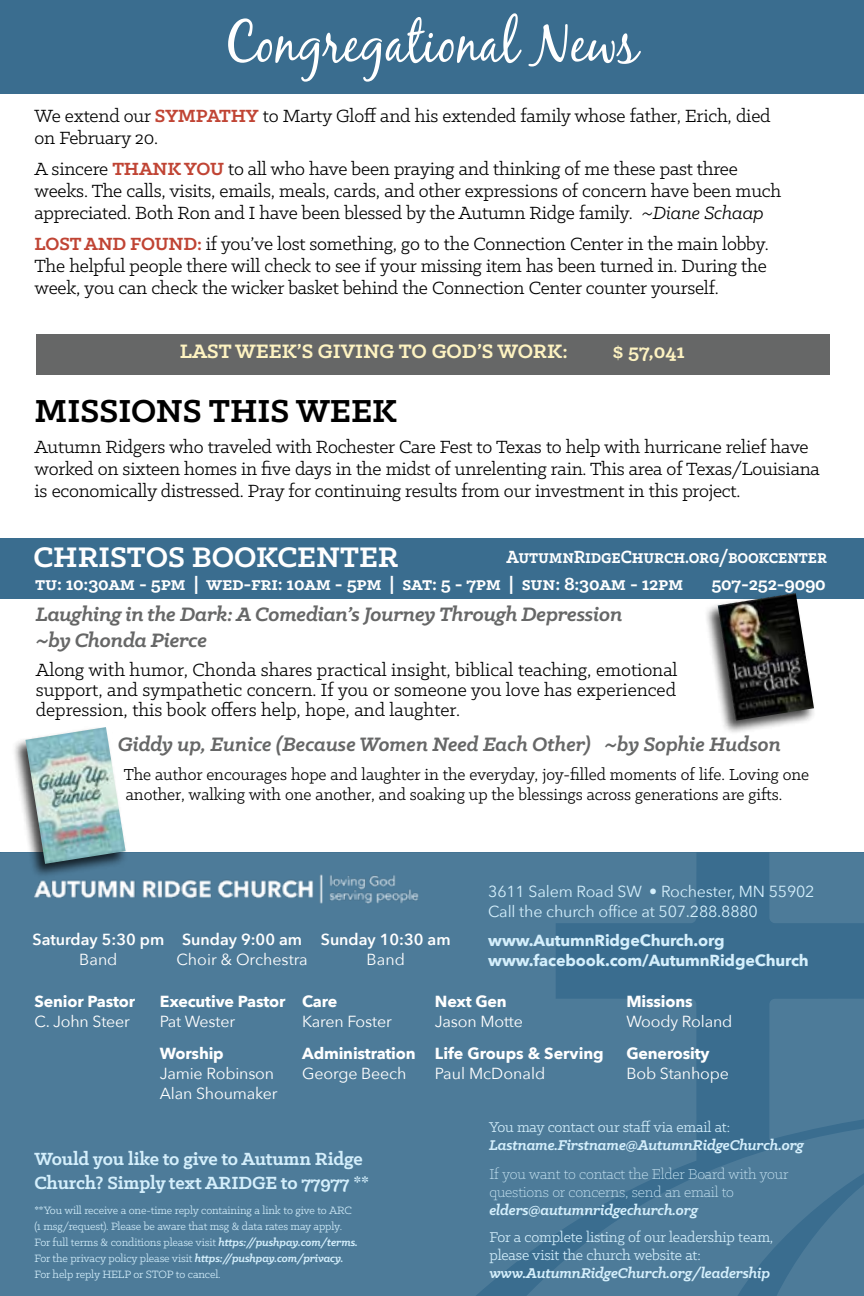
<style>
.page{position:relative;width:864px;height:1296px;background:#fff}
.page>*{position:absolute;margin:0;border:0;box-sizing:border-box;transform-origin:0 0}
.t1{font:57.2px "Black Jack";color:#fff;scale:.92 1}
.t2{font:700 36px "Klinic Slab";color:#000}
.t3{font:700 32px "Klinic Slab";color:#fff}
.t4{font:italic 700 22px/26px "Klinic Slab";letter-spacing:-.01em;color:#666767}
.t5{font:700 22px "Klinic Slab";color:#fef3c1}
.t6{font:20px/22px "Klinic Slab";letter-spacing:-.01em;color:#000}
.t7{font:700 20px/26.6px "Klinic Slab";letter-spacing:-.01em;color:#fff;scale:.9 1}
.t8{font:700 20px/24px "Klinic Slab";letter-spacing:-.01em;color:#d4effc}
.t9{font:700 20px "Klinic Slab";letter-spacing:-.01em;color:#fff}
.t10{font:18px/20px "Klinic Slab";color:#000}
.t11{font:16px/20px "Avenir Next";letter-spacing:-.01em;color:#fff}
.t12{font:italic 700 16px "Klinic Slab";letter-spacing:-.01em;color:#d4effc}
.t13{font:16px/18px "Klinic Slab";letter-spacing:-.01em;color:#d4effc}
.t14{font:700 16px "Avenir Next";letter-spacing:-.01em;color:#fff}
.t15{font:300 16px/18px "Klinic Slab";letter-spacing:-.01em;color:#d4effc}
.t16{font:16px/20px "Avenir Next";letter-spacing:-.01em;color:#d4effc}
.t17{font:700 16px/20px "Avenir Next";letter-spacing:-.01em;color:#d4effc}
.t18{font:600 16px "Avenir Next";color:#fff}
.t19{font:12px/16px "Klinic Slab";letter-spacing:-.01em;color:#d4effc}
.s1{font-weight:700;color:#c04434}
.s2{font-style:italic}
.s3{font-weight:700;font-style:italic}
</style>
<div class="page">
<div style="left:0;top:852px;width:864px;height:444px;background:#3a6d8f"></div>
<svg style="left:696px;top:1140px;width:168px;height:156px;fill:#4d7b99"></svg>
<div style="left:769px;top:999px;width:95px;height:141px;background:#4d7b99"></div>
<div style="left:769px;top:853px;width:95px;height:70px;background:#4d7b99"></div>
<div style="left:0;top:853px;width:696px;height:443px;background:#4d7b99"></div>
<div style="left:0;top:0;width:864px;height:94px;background:#3a6d8f"></div>
<div style="left:0;top:539px;width:864px;height:60px;background:#3a6d8f"></div>
<div style="left:704px;top:591px;width:113px;height:144px;background:#000;opacity:.75"></div>
<img style="left:718px;top:593px;width:96px;height:128px">
<div style="left:11px;top:726px;width:118px;height:152px;background:#000;opacity:.75"></div>
<img style="left:25px;top:727px;width:101px;height:137px">
<div style="left:36px;top:334px;width:794px;height:40px;background:#666767"></div>
<img style="left:32px;top:867px;width:412px;height:44px">
<h1 class="t1" style="left:224px;top:8px;width:451px">Congregational News</h1>
<p class="t6" style="left:35px;top:104px;width:738px">We extend our <span class="s1">SYMPATHY</span> to Marty Gloff and his extended family whose father, Erich, died on February 20.</p>
<p class="t6" style="left:35px;top:157px;width:748px">A sincere <span class="s1">THANK YOU</span> to all who have been praying and thinking of me these past three weeks. The calls, visits, emails, meals, cards, and other expressions of concern have been much appreciated. Both Ron and I have been blessed by the Autumn Ridge family. <span class="s2">~Diane Schaap</span></p>
<p class="t6" style="left:35px;top:232px;width:736px;text-align:justify"><span class="s1">LOST AND FOUND:</span> if you’ve lost something, go to the Connection Center in the main lobby.<br>The helpful people there will check to see if your missing item has been turned in. During the week, you can check the wicker basket behind the Connection Center counter yourself.</p>
<p class="t5" style="left:180px;top:337px;width:390px">LAST WEEK’S GIVING TO GOD’S WORK:</p>
<p class="t5" style="left:613px;top:337px;width:74px">$ 57,041</p>
<h2 class="t2" style="left:35px;top:387px;width:364px">MISSIONS THIS WEEK</h2>
<p class="t6" style="left:35px;top:435px;width:787px">Autumn Ridgers who traveled with Rochester Care Fest to Texas to help with hurricane relief have worked on sixteen homes in five days in the midst of unrelenting rain. This area of Texas/Louisiana is economically distressed. Pray for continuing results from our investment in this project.</p>
<h3 class="t3" style="left:33px;top:536px;width:367px">CHRISTOS BOOKCENTER</h3>
<p class="t7" style="left:35px;top:543px;width:881px;text-indent:471px">AutumnRidgeChurch.org/bookcenter tu: 10:30am - 5pm | wed-fri: 10am - 5pm | sat: 5 - 7pm | sun: 8:30am - 12pm</p>
<p class="t9" style="left:711px;top:570px;width:116px">507-252-9090</p>
<p class="t4" style="left:36px;top:601px;width:588px">Laughing in the Dark: A Comedian’s Journey Through Depression ~by Chonda Pierce</p>
<p class="t6" style="left:36px;top:660px;width:643px;line-height:20px;text-align:justify">Along with humor, Chonda shares practical insight, biblical teaching, emotional support, and sympathetic concern. If you or someone you love has experienced depression, this book offers help, hope, and laughter.</p>
<p class="t4" style="left:118px;top:731px;width:665px">Giddy up, Eunice (Because Women Need Each Other) ~by Sophie Hudson</p>
<p class="t10" style="left:124px;top:764px;width:687px">The author encourages hope and laughter in the everyday, joy-filled moments of life. Loving one another, walking with one another, and soaking up the blessings across generations are gifts.</p>
<p class="t18" style="left:33px;top:925px;width:133px">Saturday 5:30 pm</p>
<p class="t11" style="left:79px;top:948px;width:40px">Band</p>
<p class="t18" style="left:182px;top:925px;width:122px">Sunday 9:00 am</p>
<p class="t11" style="left:176px;top:948px;width:133px">Choir &amp; Orchestra</p>
<p class="t18" style="left:321px;top:925px;width:131px">Sunday 10:30 am</p>
<p class="t11" style="left:367px;top:948px;width:40px">Band</p>
<p class="t16" style="left:488px;top:880px;width:328px">3611 Salem Road SW • Rochester, MN 55902<br>Call the church office at 507.288.8880</p>
<p class="t17" style="left:488px;top:930px;width:322px">www.AutumnRidgeChurch.org www.facebook.com/AutumnRidgeChurch</p>
<p class="t14" style="left:35px;top:987px;width:102px">Senior Pastor</p>
<p class="t11" style="left:35px;top:1011px;width:97px">C. John Steer</p>
<p class="t14" style="left:160px;top:987px;width:127px">Executive Pastor</p>
<p class="t11" style="left:160px;top:1011px;width:77px">Pat Wester</p>
<p class="t14" style="left:302px;top:987px;width:37px">Care</p>
<p class="t11" style="left:302px;top:1011px;width:91px">Karen Foster</p>
<p class="t14" style="left:435px;top:987px;width:73px">Next Gen</p>
<p class="t11" style="left:435px;top:1011px;width:89px">Jason Motte</p>
<p class="t14" style="left:626px;top:987px;width:68px">Missions</p>
<p class="t11" style="left:626px;top:1011px;width:107px">Woody Roland</p>
<p class="t14" style="left:160px;top:1040px;width:65px">Worship</p>
<p class="t11" style="left:160px;top:1063px;width:119px">Jamie Robinson<br>Alan Shoumaker</p>
<p class="t14" style="left:302px;top:1040px;width:115px">Administration</p>
<p class="t11" style="left:302px;top:1063px;width:106px">George Beech</p>
<p class="t14" style="left:435px;top:1040px;width:170px">Life Groups &amp; Serving</p>
<p class="t11" style="left:435px;top:1063px;width:112px">Paul McDonald</p>
<p class="t14" style="left:626px;top:1040px;width:85px">Generosity</p>
<p class="t11" style="left:626px;top:1063px;width:104px">Bob Stanhope</p>
<p class="t8" style="left:34px;top:1147px;width:336px">Would you like to give to Autumn Ridge<br>Church? Simply text ARIDGE to 77977 **</p>
<p class="t19" style="left:34px;top:1202px;width:325px">**You will receive a one-time reply containing a link to give to ARC (1 msg/request). Please be aware that msg &amp; data rates may apply.<br>For full terms &amp; conditions please visit <span class="s3">https://pushpay.com/terms.<br></span>For the privacy policy please visit <span class="s3">https://pushpay.com/privacy.<br></span>For help reply HELP or STOP to cancel.</p>
<p class="t13" style="left:489px;top:1117px;width:242px">You may contact our staff via email at:</p>
<p class="t12" style="left:489px;top:1134px;width:316px">Lastname.Firstname@AutumnRidgeChurch.org</p>
<p class="t15" style="left:489px;top:1165px;width:301px">If you want to contact the Elder Board with your questions or concerns, send an email to</p>
<p class="t12" style="left:489px;top:1200px;width:210px">elders@autumnridgechurch.org</p>
<p class="t13" style="left:489px;top:1228px;width:285px">For a complete listing of our leadership team, please visit the church website at:</p>
<p class="t12" style="left:489px;top:1263px;width:282px">www.AutumnRidgeChurch.org/leadership</p>
</div>
